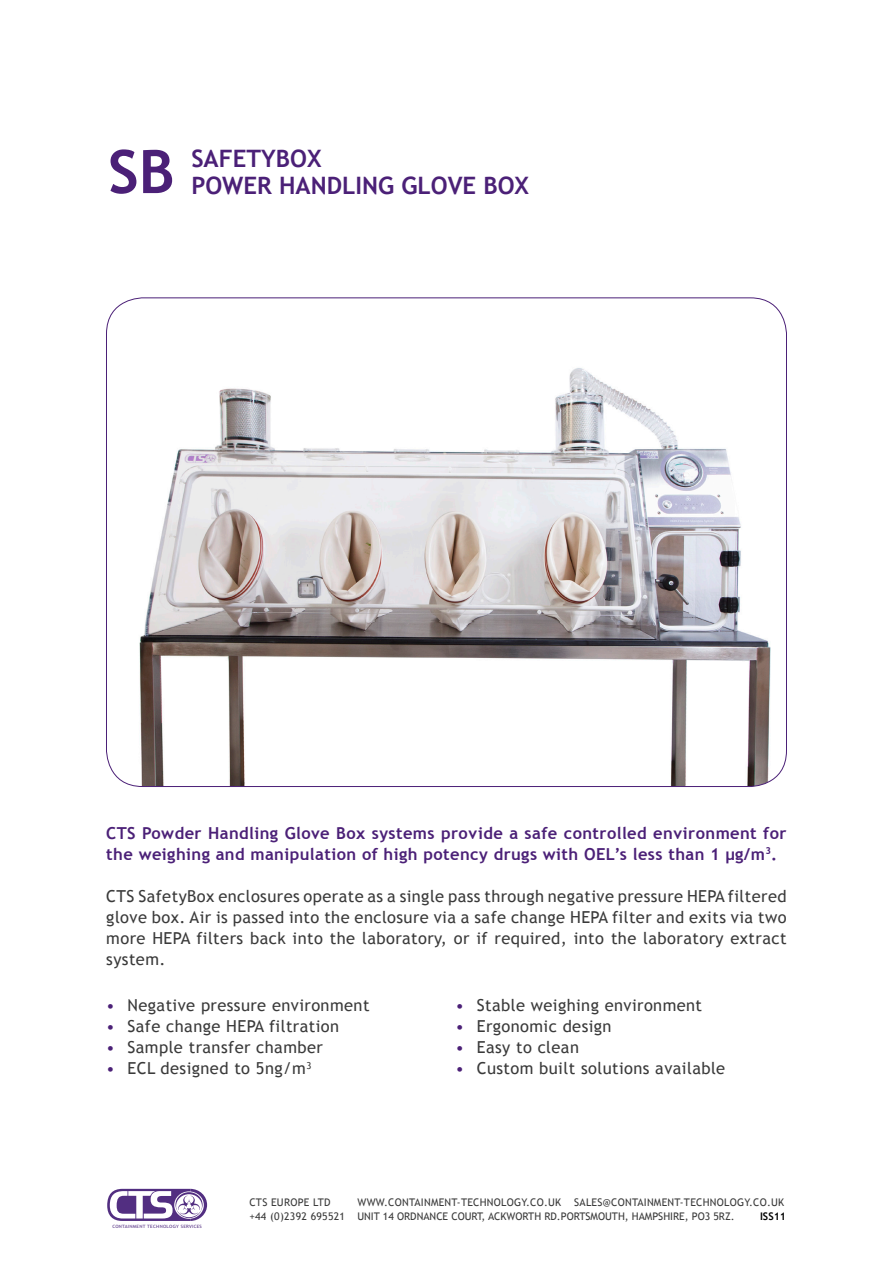
<style>
.page{position:relative;width:893px;height:1263px;background:#fff}
.page>*{position:absolute;margin:0;border:0;box-sizing:border-box;transform-origin:0 0}
.CTS_-_Big_Index{font:700 60px "Trebuchet MS";color:#4b2077}
.CTS_-_Index{font:700 24px "Trebuchet MS";color:#4b2077}
.CTS{font:16.5px/21px "Trebuchet MS";letter-spacing:.025em;color:#3a3a3a;text-align:justify}
.CTS-Bold-Purple{font:700 16.5px/21px "Trebuchet MS";letter-spacing:.025em;color:#4b2077}
.CTS-Footer{font:10.5px "Trebuchet MS";letter-spacing:.025em;color:#3a3a3a}
.CTS-Footer-2{font:10.5px "Trebuchet MS";color:#3a3a3a}
.CTS-Footer-3{font:700 10.5px "Trebuchet MS";color:#000}
.t1{font:4.5px "Trebuchet MS";letter-spacing:.05em;color:#522e81;scale:1.08 1}
.s1{color:#4b2077}
</style>
<div class="page">
<img style="left:106px;top:368px;width:680px;height:418px">
<svg style="left:107px;top:1189px;width:100px;height:32px"></svg>
<p class="CTS_-_Big_Index" style="left:108px;top:134px;width:68px">SB</p>
<p class="CTS_-_Index" style="left:191px;top:143px;width:132px">SAFETYBOX</p>
<p class="CTS_-_Index" style="left:191px;top:170px;width:339px">POWER HANDLING GLOVE BOX</p>
<p class="CTS-Bold-Purple" style="left:106px;top:822px;width:682px">CTS Powder Handling Glove Box systems provide a safe controlled environment for the weighing and manipulation of high potency drugs with OEL’s less than 1 μg/m<sup>3</sup>.</p>
<p class="CTS" style="left:106px;top:885px;width:682px">CTS SafetyBox enclosures operate as a single pass through negative pressure HEPA filtered glove box. Air is passed into the enclosure via a safe change HEPA filter and exits via two more HEPA filters back into the laboratory, or if required, into the laboratory extract system.</p>
<p class="CTS" style="left:106px;top:995px;width:265px"><span class="s1">•</span> Negative pressure environment</p>
<p class="CTS" style="left:106px;top:1016px;width:234px"><span class="s1">•</span> Safe change HEPA filtration</p>
<p class="CTS" style="left:106px;top:1037px;width:218px"><span class="s1">•</span> Sample transfer chamber</p>
<p class="CTS" style="left:106px;top:1058px;width:207px"><span class="s1">•</span> ECL designed to 5ng/m<sup>3</sup></p>
<p class="CTS" style="left:455px;top:995px;width:248px"><span class="s1">•</span> Stable weighing environment</p>
<p class="CTS" style="left:455px;top:1016px;width:158px"><span class="s1">•</span> Ergonomic design</p>
<p class="CTS" style="left:455px;top:1037px;width:125px"><span class="s1">•</span> Easy to clean</p>
<p class="CTS" style="left:455px;top:1058px;width:271px"><span class="s1">•</span> Custom built solutions available</p>
<p class="t1" style="left:112px;top:1224px;width:84px">CONTAINMENT TECHNOLOGY SERVICES</p>
<p class="CTS-Footer" style="left:249px;top:1196px;width:83px">CTS EUROPE LTD</p>
<p class="CTS-Footer" style="left:357px;top:1196px;width:428px">WWW.CONTAINMENT-TECHNOLOGY.CO.UK SALES@CONTAINMENT-TECHNOLOGY.CO.UK</p>
<p class="CTS-Footer-2" style="left:249px;top:1210px;width:487px">+44 (0)2392 695521 UNIT 14 ORDNANCE COURT, ACKWORTH RD.PORTSMOUTH, HAMPSHIRE, PO3 5RZ.</p>
<p class="CTS-Footer-3" style="left:760px;top:1209px;width:27px">ISS11</p>
</div>
